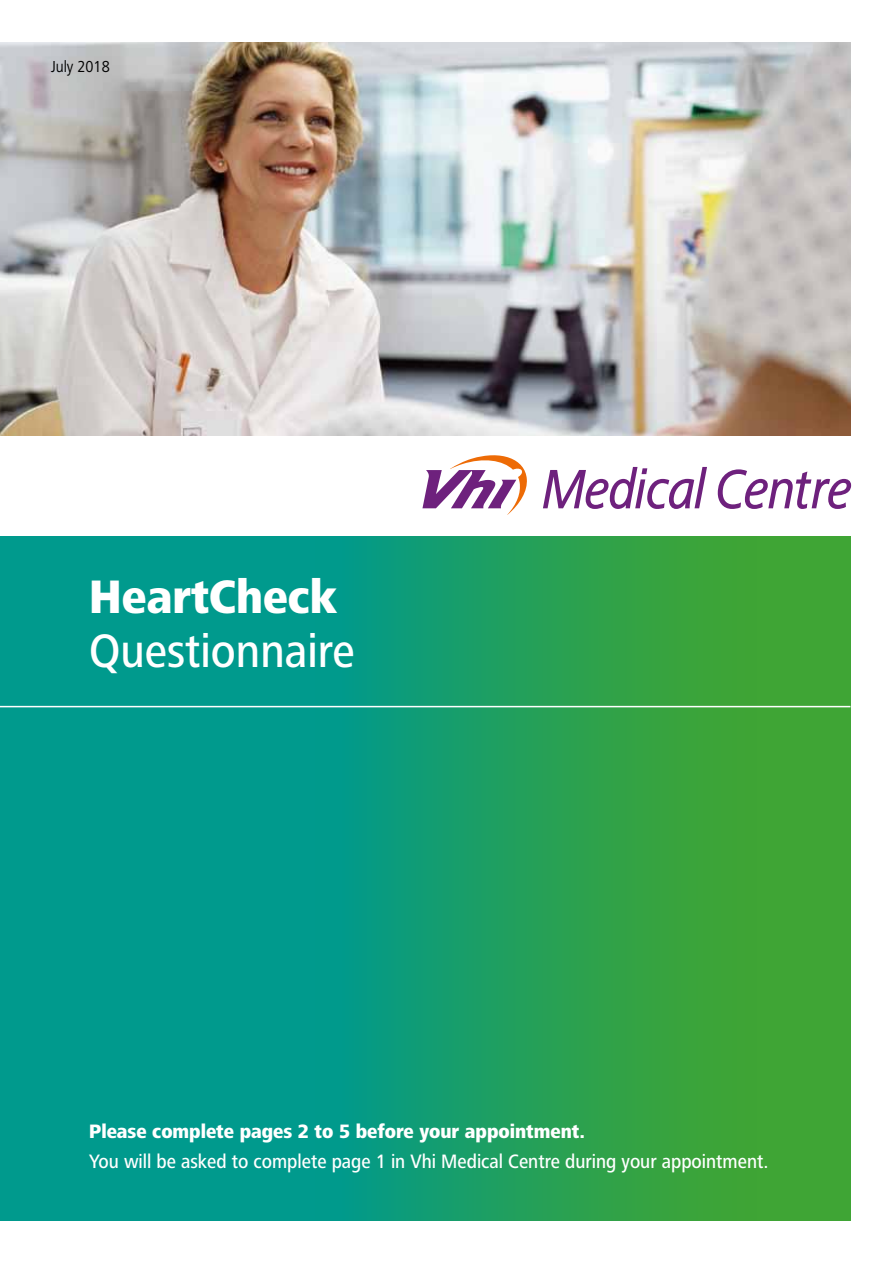
<style>
.page{position:relative;width:893px;height:1263px;background:#fff}
.page>*{position:absolute;margin:0;border:0;box-sizing:border-box;transform-origin:0 0}
.t1{font:500 48.6px "Frutiger Next LT";color:#fff;scale:.9 1}
.t2{font:800 48.6px "Frutiger Next LT";color:#fff;scale:.9 1}
.t3{font:500 20.1px "Frutiger Next LT";color:#fff;scale:.9 1}
.t4{font:800 20.1px "Frutiger Next LT";color:#fff;scale:.9 1}
.t5{font:16.5px "Frutiger Next LT";color:#000;scale:.9 1}
</style>
<div class="page">
<img style="left:0;top:43px;width:850px;height:393px">
<svg style="left:422px;top:455px;width:105px;height:60px"></svg>
<svg style="left:543px;top:467px;width:164px;height:42px"></svg>
<svg style="left:718px;top:469px;width:133px;height:40px"></svg>
<div style="left:0;top:536px;width:838px;height:684px;background:#009a8d"></div>
<svg style="left:315px;top:536px;width:535px;height:684px;background:#27a055"></svg>
<hr style="left:0;top:706px;width:850px;height:1px;background:#fff">
<p class="t5" style="left:51px;top:58px;width:67px">July 2018</p>
<h1 class="t2" style="left:89px;top:570px;width:277px">HeartCheck</h1>
<h1 class="t1" style="left:89px;top:624px;width:297px">Questionnaire</h1>
<p class="t4" style="left:89px;top:1120px;width:552px">Please complete pages 2 to 5 before your appointment.</p>
<p class="t3" style="left:89px;top:1150px;width:756px">You will be asked to complete page 1 in Vhi Medical Centre during your appointment.</p>
</div>
